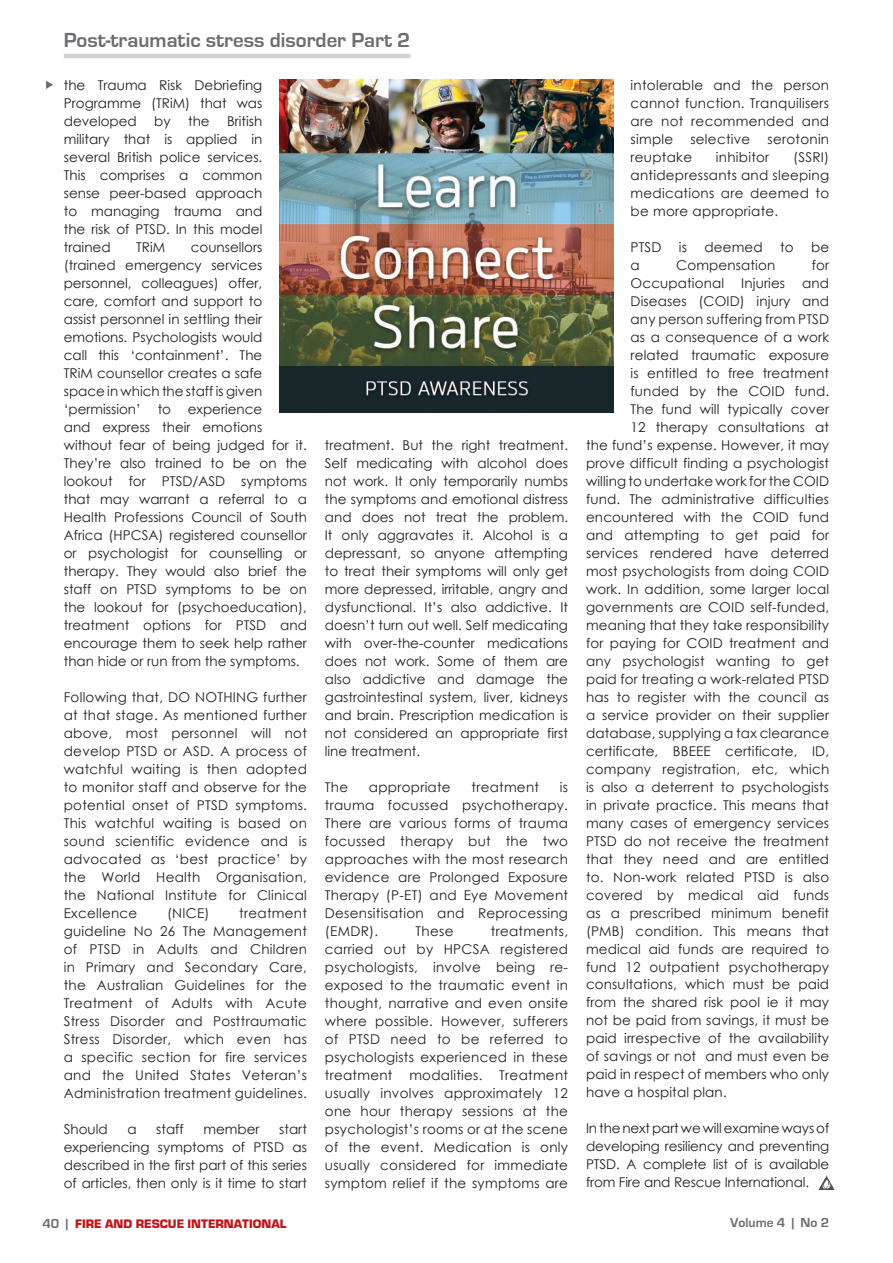
<style>
.page{position:relative;width:893px;height:1263px;background:#fff}
.page>*{position:absolute;margin:0;border:0;box-sizing:border-box;transform-origin:0 0}
.t1{font:700 21px "Eurostile";color:#6c6d70}
.t2{font:13.5px/18px "Century Gothic";letter-spacing:.01em;color:#231f20;text-align:justify}
.t3{font:700 13.5px "Eurostile";color:#6c6d70}
.t4{font:900 12.75px "Eurostile";color:#c4121a}
.s1{font-weight:700;font-size:13.5px;color:#6c6d70}
</style>
<div class="page">
<hr style="left:64px;top:54px;width:346px;height:4px;background:#d1d2d4">
<img style="left:279px;top:79px;width:335px;height:333px">
<svg style="left:46px;top:81px;width:7px;height:8px"></svg>
<img style="left:818px;top:1175px;width:16px;height:15px">
<h1 class="t1" style="left:64px;top:28px;width:348px">Post-traumatic stress disorder Part 2</h1>
<p class="t2" style="left:64px;top:76px;width:200px">the Trauma Risk Debriefing Programme (TRiM) that was developed</p>
<p class="t2" style="left:64px;top:112px;width:200px;text-indent:163px">British military that is applied in several British police services.<br>This comprises a common sense peer-based approach to managing trauma and the risk of PTSD. In this model trained</p>
<p class="t2" style="left:154px;top:112px;width:18px">by</p>
<p class="t2" style="left:188px;top:112px;width:23px">the</p>
<p class="t2" style="left:136px;top:238px;width:31px">TRiM</p>
<p class="t2" style="left:64px;top:238px;width:245px;text-align:left;text-indent:127px">counsellors (trained emergency services personnel, colleagues) offer,<br>care, comfort and support to<br>assist personnel in settling their emotions. Psychologists would<br>call this ‘containment’. The<br>TRiM counsellor creates a safe<br>space in which the staff is given ‘permission’ to experience<br>and express their emotions without fear of being judged for it.<br>They’re also trained to be on the lookout for PTSD/ASD symptoms that may warrant a referral to a<br>Health Professions Council of South<br>Africa (HPCSA) registered counsellor or psychologist for counselling or therapy. They would also brief the staff on PTSD symptoms to be on the lookout for (psychoeducation), treatment options for PTSD and encourage them to seek help rather than hide or run from the symptoms.</p>
<p class="t2" style="left:64px;top:688px;width:245px">Following that, DO NOTHING further at that stage. As mentioned further above, most personnel will not develop PTSD or ASD. A process of watchful waiting is then adopted to monitor staff and observe for the potential onset of PTSD symptoms.<br>This watchful waiting is based on sound scientific evidence and is advocated as ‘best practice’ by the World Health Organisation, the National Institute for Clinical Excellence</p>
<p class="t2" style="left:325px;top:436px;width:245px">treatment. But the right treatment.<br>Self medicating with alcohol does not work. It only temporarily numbs the symptoms and emotional distress and does not treat the problem.<br>It only aggravates it. Alcohol is a depressant, so anyone attempting to treat their symptoms will only get more depressed, irritable, angry and dysfunctional. It’s also addictive. It doesn’t turn out well. Self medicating with over-the-counter medications does not work. Some of them are also addictive and damage the gastrointestinal system, liver, kidneys and brain. Prescription medication is not considered an appropriate first line treatment.</p>
<p class="t2" style="left:325px;top:778px;width:25px">The</p>
<p class="t2" style="left:369px;top:778px;width:83px">appropriate</p>
<p class="t2" style="left:471px;top:778px;width:69px">treatment</p>
<p class="t2" style="left:325px;top:778px;width:245px;text-indent:235px">is trauma focussed psychotherapy.<br>There are various forms of trauma focussed therapy but the two approaches with the most research evidence are Prolonged Exposure Therapy (P-ET) and Eye Movement Desensitisation and Reprocessing (EMDR).</p>
<p class="t2" style="left:167px;top:904px;width:44px">(NICE)</p>
<p class="t2" style="left:64px;top:904px;width:245px;text-indent:176px">treatment guideline No 26 The Management of PTSD in Adults and Children in Primary and Secondary Care, the Australian Guidelines for the Treatment of Adults with Acute Stress Disorder and Posttraumatic Stress Disorder, which even has a specific section for fire services and the United States Veteran’s Administration treatment guidelines.</p>
<p class="t2" style="left:64px;top:1120px;width:45px">Should</p>
<p class="t2" style="left:127px;top:1120px;width:11px">a</p>
<p class="t2" style="left:156px;top:1120px;width:29px">staff</p>
<p class="t2" style="left:203px;top:1120px;width:58px">member</p>
<p class="t2" style="left:416px;top:922px;width:39px">These</p>
<p class="t2" style="left:325px;top:922px;width:245px;text-indent:166px">treatments, carried out by HPCSA registered psychologists, involve being re&shy;exposed to the traumatic event in thought, narrative and even onsite where possible. However, sufferers of PTSD need to be referred to psychologists experienced in these treatment modalities. Treatment usually involves approximately 12 one hour therapy sessions at the psychologist’s rooms or at the scene of the event. Medication is only usually considered for immediate symptom relief if the symptoms are</p>
<p class="t2" style="left:64px;top:1120px;width:245px;text-indent:215px">start experiencing symptoms of PTSD as described in the first part of this series of articles, then only is it time to start</p>
<p class="t2" style="left:631px;top:75px;width:200px">intolerable and the person cannot function. Tranquilisers are not recommended and simple</p>
<p class="t2" style="left:690px;top:129px;width:61px">selective</p>
<p class="t2" style="left:767px;top:129px;width:63px">serotonin</p>
<p class="t2" style="left:631px;top:147px;width:63px">reuptake</p>
<p class="t2" style="left:716px;top:147px;width:55px">inhibitor</p>
<p class="t2" style="left:631px;top:147px;width:200px;text-indent:163px">(SSRI) antidepressants and sleeping medications are deemed to be more appropriate.</p>
<p class="t2" style="left:631px;top:237px;width:32px">PTSD</p>
<p class="t2" style="left:679px;top:237px;width:10px">is</p>
<p class="t2" style="left:704px;top:237px;width:60px">deemed</p>
<p class="t2" style="left:780px;top:237px;width:15px">to</p>
<p class="t2" style="left:811px;top:237px;width:20px">be</p>
<p class="t2" style="left:631px;top:255px;width:11px">a</p>
<p class="t2" style="left:676px;top:255px;width:100px">Compensation</p>
<p class="t2" style="left:812px;top:255px;width:19px">for</p>
<p class="t2" style="left:631px;top:273px;width:95px">Occupational</p>
<p class="t2" style="left:741px;top:273px;width:45px">Injuries</p>
<p class="t2" style="left:802px;top:273px;width:28px">and</p>
<p class="t2" style="left:631px;top:291px;width:200px">Diseases (COID) injury and</p>
<p class="t2" style="left:631px;top:309px;width:200px">any person suffering from PTSD</p>
<p class="t2" style="left:631px;top:327px;width:200px">as a consequence of a work</p>
<p class="t2" style="left:631px;top:345px;width:200px">related traumatic exposure</p>
<p class="t2" style="left:631px;top:363px;width:200px">is entitled to free treatment</p>
<p class="t2" style="left:631px;top:381px;width:200px">funded by the COID fund.</p>
<p class="t2" style="left:631px;top:399px;width:200px">The fund will typically cover</p>
<p class="t2" style="left:631px;top:417px;width:200px">12 therapy consultations at</p>
<p class="t2" style="left:586px;top:435px;width:245px">the fund’s expense. However, it may</p>
<p class="t2" style="left:586px;top:453px;width:245px">prove difficult finding a psychologist</p>
<p class="t2" style="left:586px;top:471px;width:245px">willing to undertake work for the COID</p>
<p class="t2" style="left:586px;top:489px;width:245px">fund. The administrative difficulties</p>
<p class="t2" style="left:586px;top:507px;width:245px">encountered with the COID fund</p>
<p class="t2" style="left:586px;top:525px;width:245px">and attempting to get paid for</p>
<p class="t2" style="left:586px;top:543px;width:245px">services rendered have deterred</p>
<p class="t2" style="left:586px;top:561px;width:245px">most psychologists from doing COID</p>
<p class="t2" style="left:586px;top:579px;width:245px">work. In addition, some larger local</p>
<p class="t2" style="left:586px;top:597px;width:245px">governments are COID self-funded,</p>
<p class="t2" style="left:586px;top:615px;width:245px">meaning that they take responsibility</p>
<p class="t2" style="left:586px;top:633px;width:245px">for paying for COID treatment and</p>
<p class="t2" style="left:586px;top:651px;width:245px">any psychologist wanting to get</p>
<p class="t2" style="left:586px;top:669px;width:245px">paid for treating a work-related PTSD</p>
<p class="t2" style="left:586px;top:687px;width:245px">has to register with the council as</p>
<p class="t2" style="left:586px;top:705px;width:245px">a service provider on their supplier</p>
<p class="t2" style="left:586px;top:723px;width:245px">database, supplying a tax clearance</p>
<p class="t2" style="left:586px;top:741px;width:245px">certificate, BBEEE certificate, ID,</p>
<p class="t2" style="left:586px;top:759px;width:245px">company registration, etc, which</p>
<p class="t2" style="left:586px;top:777px;width:245px">is also a deterrent to psychologists</p>
<p class="t2" style="left:586px;top:795px;width:245px">in private practice. This means that</p>
<p class="t2" style="left:586px;top:813px;width:245px">many cases of emergency services</p>
<p class="t2" style="left:586px;top:831px;width:245px">PTSD do not receive the treatment</p>
<p class="t2" style="left:586px;top:849px;width:245px">that they need and are entitled</p>
<p class="t2" style="left:586px;top:867px;width:245px">to. Non-work related PTSD is also</p>
<p class="t2" style="left:586px;top:885px;width:245px">covered by medical aid funds</p>
<p class="t2" style="left:586px;top:903px;width:245px">as a prescribed minimum benefit</p>
<p class="t2" style="left:586px;top:921px;width:245px">(PMB) condition. This means that</p>
<p class="t2" style="left:586px;top:939px;width:245px">medical aid funds are required to</p>
<p class="t2" style="left:586px;top:957px;width:245px">fund 12 outpatient psychotherapy</p>
<p class="t2" style="left:586px;top:975px;width:245px">consultations, which must be paid</p>
<p class="t2" style="left:586px;top:993px;width:245px">from the shared risk pool ie it may</p>
<p class="t2" style="left:586px;top:1011px;width:245px">not be paid from savings, it must be</p>
<p class="t2" style="left:586px;top:1029px;width:245px">paid irrespective of the availability</p>
<p class="t2" style="left:586px;top:1047px;width:245px">of savings or not and must even be</p>
<p class="t2" style="left:586px;top:1065px;width:245px">paid in respect of members who only</p>
<p class="t2" style="left:586px;top:1083px;width:142px">have a hospital plan.</p>
<p class="t2" style="left:586px;top:1119px;width:245px">In the next part we will examine ways of developing resiliency and preventing PTSD. A complete list of is available from Fire and Rescue International.</p>
<p class="t4" style="left:43px;top:1217px;width:245px"><span class="s1">40 |</span> FIRE AND RESCUE INTERNATIONAL</p>
<p class="t3" style="left:730px;top:1215px;width:100px">Volume 4 | No 2</p>
</div>
